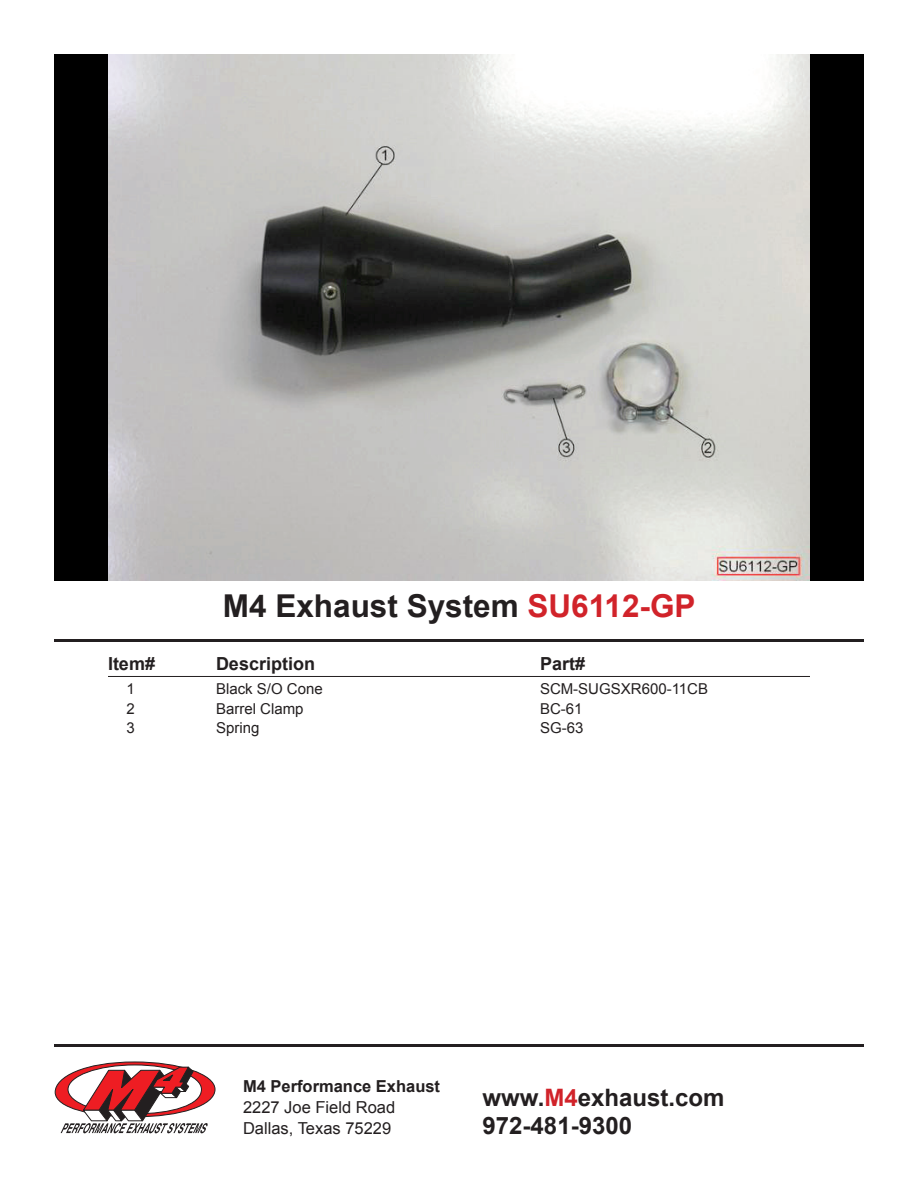
<style>
.page{position:relative;width:918px;height:1188px;background:#fff}
.page>*{position:absolute;margin:0;border:0;box-sizing:border-box;transform-origin:0 0}
.t1{font:700 31.5px "Arial";color:#231f20}
.t2{font:700 24px/28.5px "Arial";color:#231f20}
.t3{font:700 18px "Arial";color:#231f20}
.t4{font:16.5px/21px "Arial";color:#231f20}
.t5{font:700 16.5px "Arial";color:#231f20}
.t6{font:15px "Arial";color:#231f20}
.s1{color:#d1232a}
</style>
<div class="page">
<div style="left:54px;top:54px;width:810px;height:526px;background:#000"></div>
<svg style="left:54px;top:1061px;width:162px;height:72px"></svg>
<hr style="left:54px;top:1044px;width:810px;height:3px;background:#231f20">
<hr style="left:54px;top:639px;width:810px;height:3px;background:#231f20">
<hr style="left:108px;top:676px;width:702px;height:1px;background:#231f20">
<img style="left:108px;top:54px;width:702px;height:526px">
<h1 class="t1" style="left:223px;top:585px;width:474px">M4 Exhaust System <span class="s1">SU6112-GP</span></h1>
<p class="t3" style="left:108px;top:652px;width:49px">Item#</p>
<p class="t3" style="left:216px;top:652px;width:101px">Description</p>
<p class="t3" style="left:540px;top:652px;width:47px">Part#</p>
<p class="t6" style="left:127px;top:679px;width:10px">1</p>
<p class="t6" style="left:216px;top:679px;width:108px">Black S/O Cone</p>
<p class="t6" style="left:540px;top:679px;width:170px">SCM-SUGSXR600-11CB</p>
<p class="t6" style="left:127px;top:699px;width:10px">2</p>
<p class="t6" style="left:216px;top:699px;width:89px">Barrel Clamp</p>
<p class="t6" style="left:540px;top:699px;width:44px">BC-61</p>
<p class="t6" style="left:127px;top:718px;width:10px">3</p>
<p class="t6" style="left:216px;top:718px;width:45px">Spring</p>
<p class="t6" style="left:540px;top:718px;width:45px">SG-63</p>
<p class="t5" style="left:243px;top:1075px;width:199px">M4 Performance Exhaust</p>
<p class="t4" style="left:243px;top:1097px;width:154px">2227 Joe Field Road<br>Dallas, Texas 75229</p>
<h2 class="t2" style="left:483px;top:1084px;width:243px">www.<span class="s1">M4</span>exhaust.com<br>972-481-9300</h2>
</div>
